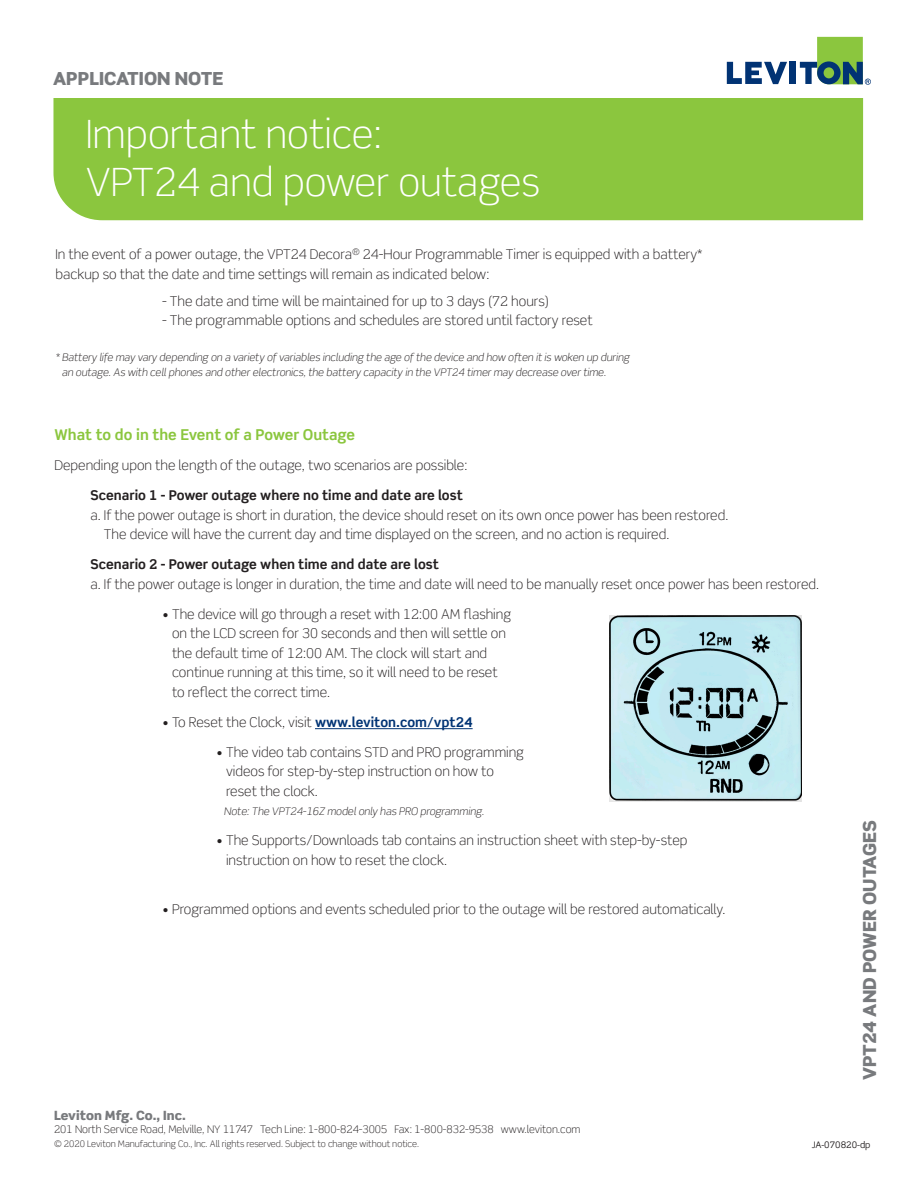
<style>
.page{position:relative;width:918px;height:1188px;background:#fff}
.page>*{position:absolute;margin:0;border:0;box-sizing:border-box;transform-origin:0 0}
.t1{font:300 39px/48px "Scene Std";color:#fff}
.t2{font:900 18px "Scene Std";color:#787a7d}
.t3{font:700 15px "Scene Std";color:#8bc63e}
.t4{font:300 13.5px/19.5px "Scene Std";color:#231f20}
.t5{font:700 13.5px "Scene Std";color:#231f20}
.t6{font:900 12.75px "Scene Std";color:#787a7d}
.t7{font:italic 300 10.5px/15px "Scene Std";color:#231f20}
.t8{font:300 10.5px "Scene Std";color:#231f20}
.t9{font:300 9px "Scene Std";color:#231f20}
.t10{font:9px "Scene Std";color:#231f20}
.s1{font-weight:700;color:#013374}
</style>
<div class="page">
<svg style="left:727px;top:62px;width:60px;height:22px"></svg>
<div style="left:790px;top:62px;width:6px;height:22px;background:#013374"></div>
<svg style="left:800px;top:37px;width:71px;height:48px"></svg>
<div style="left:53px;top:98px;width:810px;height:122px;background:#8bc63e"></div>
<hr style="left:315px;top:728px;width:158px;height:1px;background:#013374">
<img style="left:609px;top:616px;width:193px;height:185px">
<p class="t2" style="left:53px;top:66px;width:172px">APPLICATION NOTE</p>
<p class="t1" style="left:86px;top:110px;width:456px">Important notice:<br>VPT24 and power outages</p>
<p class="t4" style="left:56px;top:245px;width:649px">In the event of a power outage, the VPT24 Decora<sup>®</sup> 24-Hour Programmable Timer is equipped with a battery* backup so that the date and time settings will remain as indicated below:</p>
<p class="t4" style="left:162px;top:291px;width:389px">- The date and time will be maintained for up to 3 days (72 hours)</p>
<p class="t4" style="left:162px;top:311px;width:432px">- The programmable options and schedules are stored until factory reset</p>
<p class="t7" style="left:62px;top:350px;width:569px;text-indent:-6px">* Battery life may vary depending on a variety of variables including the age of the device and how often it is woken up during an outage. As with cell phones and other electronics, the battery capacity in the VPT24 timer may decrease over time.</p>
<p class="t3" style="left:55px;top:426px;width:302px">What to do in the Event of a Power Outage</p>
<p class="t4" style="left:55px;top:456px;width:414px">Depending upon the length of the outage, two scenarios are possible:</p>
<p class="t5" style="left:91px;top:487px;width:374px">Scenario 1 - Power outage where no time and date are lost</p>
<p class="t4" style="left:104px;top:505px;width:626px;text-indent:-13px">a. If the power outage is short in duration, the device should reset on its own once power has been restored.<br>The device will have the current day and time displayed on the screen, and no action is required.</p>
<p class="t5" style="left:91px;top:556px;width:350px">Scenario 2 - Power outage when time and date are lost</p>
<p class="t4" style="left:91px;top:574px;width:730px">a. If the power outage is longer in duration, the time and date will need to be manually reset once power has been restored.</p>
<p class="t4" style="left:172px;top:604px;width:341px;text-indent:-9px">• The device will go through a reset with 12:00 AM flashing on the LCD screen for 30 seconds and then will settle on the default time of 12:00 AM. The clock will start and continue running at this time, so it will need to be reset to reflect the correct time.</p>
<p class="t4" style="left:163px;top:712px;width:312px">• To Reset the Clock, visit <span class="s1">www.leviton.com/vpt24</span></p>
<p class="t4" style="left:226px;top:742px;width:300px;text-indent:-9px">• The video tab contains STD and PRO programming videos for step-by-step instruction on how to reset the clock.</p>
<p class="t7" style="left:224px;top:804px;width:262px">Note: The VPT24-16Z model only has PRO programming.</p>
<p class="t4" style="left:226px;top:831px;width:463px;text-indent:-9px">• The Supports/Downloads tab contains an instruction sheet with step-by-step instruction on how to reset the clock.</p>
<p class="t4" style="left:163px;top:900px;width:565px">• Programmed options and events scheduled prior to the outage will be restored automatically.</p>
<p class="t2" style="left:858px;top:1080px;width:262px;rotate:-90deg">VPT24 AND POWER OUTAGES</p>
<p class="t6" style="left:54px;top:1107px;width:133px">Leviton Mfg. Co., Inc.</p>
<p class="t8" style="left:54px;top:1123px;width:528px">201 North Service Road, Melville, NY 11747 Tech Line: 1-800-824-3005 Fax: 1-800-832-9538 www.leviton.com</p>
<p class="t9" style="left:54px;top:1138px;width:367px">© 2020 Leviton Manufacturing Co., Inc. All rights reserved. Subject to change without notice.</p>
<p class="t10" style="left:812px;top:1139px;width:60px">JA-070820-dp</p>
</div>
